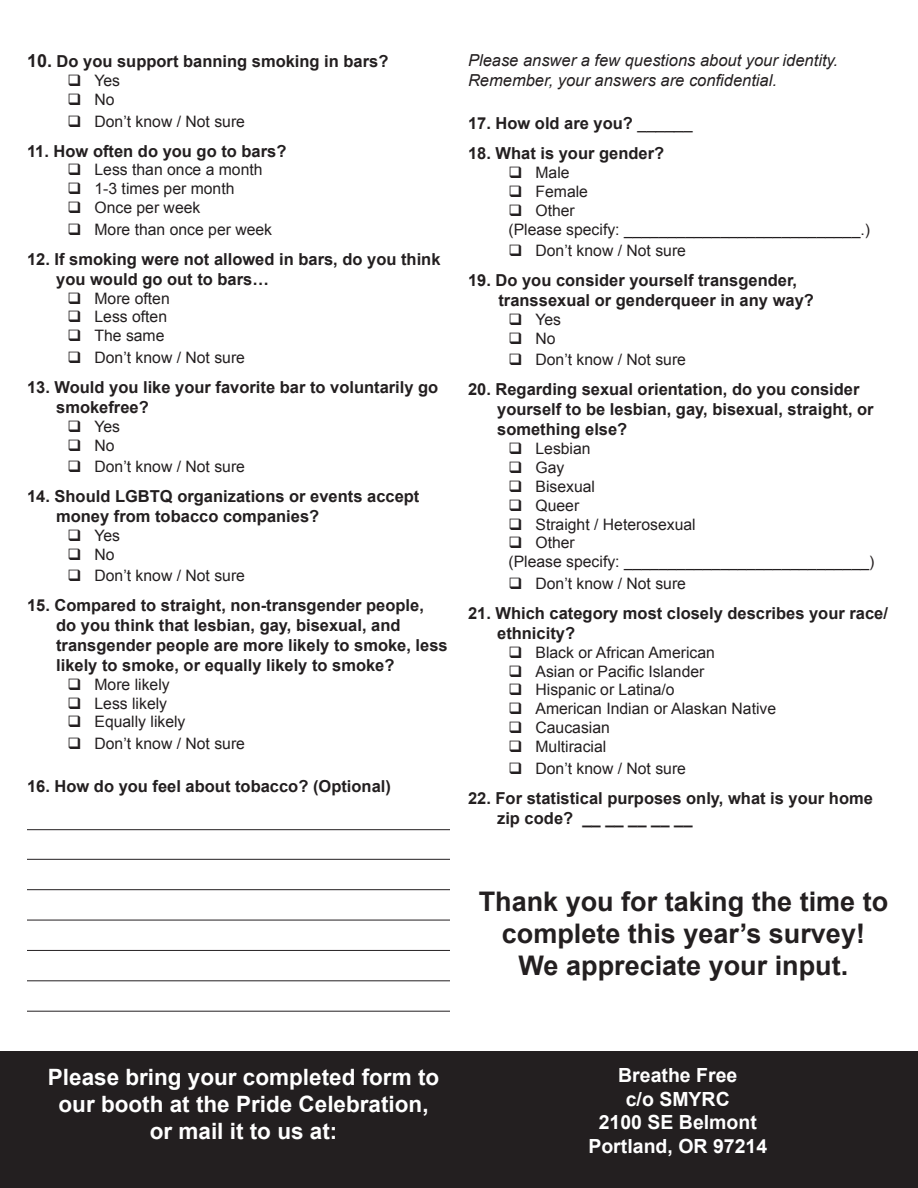
<style>
.page{position:relative;width:918px;height:1188px;background:#fff}
.page>*{position:absolute;margin:0;border:0;box-sizing:border-box;transform-origin:0 0}
.t1{font:700 27px/32.4px "Arial";color:#231f20;text-align:center}
.t2{font:700 22.5px/27px "Arial";color:#fff;text-align:center}
.t3{font:700 19.5px/23.4px "Arial";color:#fff;text-align:center}
.t4{font:700 16.5px/19.8px "Arial";color:#231f20}
.t5{font:italic 16.5px/19.8px "Arial";color:#231f20}
.t6{font:15.75px/18.9px "Arial";color:#231f20}
.s1{font-size:18px}
.s2{font-weight:400}
</style>
<div class="page">
<hr style="left:27px;top:829px;width:423px;height:1px;background:#231f20">
<hr style="left:27px;top:859px;width:423px;height:1px;background:#231f20">
<hr style="left:27px;top:889px;width:423px;height:1px;background:#231f20">
<hr style="left:27px;top:920px;width:423px;height:1px;background:#231f20">
<div style="left:0;top:1051px;width:918px;height:137px;background:#231f20"></div>
<hr style="left:27px;top:950px;width:423px;height:1px;background:#231f20">
<hr style="left:27px;top:981px;width:423px;height:1px;background:#231f20">
<hr style="left:27px;top:1011px;width:423px;height:1px;background:#231f20">
<p class="t4" style="left:27px;top:51px;width:363px"><span class="s1">10.</span> Do you support banning smoking in bars?</p>
<p class="t6" style="left:68px;top:71px;width:54px">❑ Yes</p>
<p class="t6" style="left:68px;top:90px;width:49px">❑ No</p>
<p class="t6" style="left:68px;top:112px;width:179px">❑ Don’t know / Not sure</p>
<p class="t4" style="left:27px;top:141px;width:261px">11. How often do you go to bars?</p>
<p class="t6" style="left:68px;top:160px;width:197px">❑ Less than once a month</p>
<p class="t6" style="left:68px;top:179px;width:169px">❑ 1-3 times per month</p>
<p class="t6" style="left:68px;top:198px;width:134px">❑ Once per week</p>
<p class="t6" style="left:68px;top:220px;width:206px">❑ More than once per week</p>
<p class="t4" style="left:56px;top:249px;width:386px;text-indent:-29px">12. If smoking were not allowed in bars, do you think you would go out to bars…</p>
<p class="t6" style="left:68px;top:289px;width:104px">❑ More often</p>
<p class="t6" style="left:68px;top:307px;width:101px">❑ Less often</p>
<p class="t6" style="left:68px;top:326px;width:99px">❑ The same</p>
<p class="t6" style="left:68px;top:348px;width:179px">❑ Don’t know / Not sure</p>
<p class="t4" style="left:56px;top:377px;width:384px;text-indent:-29px">13. Would you like your favorite bar to voluntarily go smokefree?</p>
<p class="t6" style="left:68px;top:417px;width:54px">❑ Yes</p>
<p class="t6" style="left:68px;top:436px;width:49px">❑ No</p>
<p class="t6" style="left:68px;top:457px;width:179px">❑ Don’t know / Not sure</p>
<p class="t4" style="left:56px;top:486px;width:365px;text-indent:-29px">14. Should LGBTQ organizations or events accept money from tobacco companies?</p>
<p class="t6" style="left:68px;top:526px;width:54px">❑ Yes</p>
<p class="t6" style="left:68px;top:545px;width:49px">❑ No</p>
<p class="t6" style="left:68px;top:566px;width:179px">❑ Don’t know / Not sure</p>
<p class="t4" style="left:56px;top:596px;width:393px;text-indent:-29px">15. Compared to straight, non-transgender people, do you think that lesbian, gay, bisexual, and transgender people are more likely to smoke, less likely to smoke, or equally likely to smoke?</p>
<p class="t6" style="left:68px;top:675px;width:104px">❑ More likely</p>
<p class="t6" style="left:68px;top:694px;width:101px">❑ Less likely</p>
<p class="t6" style="left:68px;top:712px;width:120px">❑ Equally likely</p>
<p class="t6" style="left:68px;top:734px;width:179px">❑ Don’t know / Not sure</p>
<p class="t4" style="left:27px;top:777px;width:365px">16. How do you feel about tobacco? (Optional)</p>
<p class="t5" style="left:468px;top:50px;width:372px">Please answer a few questions about your identity.<br>Remember, your answers are confidential.</p>
<p class="t4" style="left:468px;top:113px;width:226px">17. How old are you? <span class="s2">______</span></p>
<p class="t4" style="left:468px;top:143px;width:198px">18. What is your gender?</p>
<p class="t6" style="left:508px;top:163px;width:63px">❑ Male</p>
<p class="t6" style="left:508px;top:182px;width:81px">❑ Female</p>
<p class="t6" style="left:508px;top:201px;width:363px">❑ Other<br>(Please specify: ___________________________.)</p>
<p class="t6" style="left:508px;top:241px;width:179px">❑ Don’t know / Not sure</p>
<p class="t4" style="left:498px;top:271px;width:317px;text-indent:-30px">19. Do you consider yourself transgender, transsexual or genderqueer in any way?</p>
<p class="t6" style="left:508px;top:310px;width:54px">❑ Yes</p>
<p class="t6" style="left:508px;top:329px;width:49px">❑ No</p>
<p class="t6" style="left:508px;top:350px;width:179px">❑ Don’t know / Not sure</p>
<p class="t4" style="left:497px;top:380px;width:378px;text-indent:-29px">20. Regarding sexual orientation, do you consider yourself to be lesbian, gay, bisexual, straight, or something else?</p>
<p class="t6" style="left:508px;top:439px;width:84px">❑ Lesbian</p>
<p class="t6" style="left:508px;top:458px;width:57px">❑ Gay</p>
<p class="t6" style="left:508px;top:477px;width:88px">❑ Bisexual</p>
<p class="t6" style="left:508px;top:496px;width:72px">❑ Queer</p>
<p class="t6" style="left:508px;top:515px;width:189px">❑ Straight / Heterosexual</p>
<p class="t6" style="left:508px;top:533px;width:367px">❑ Other<br>(Please specify: ____________________________)</p>
<p class="t6" style="left:508px;top:574px;width:179px">❑ Don’t know / Not sure</p>
<p class="t4" style="left:497px;top:603px;width:392px;text-indent:-29px">21. Which category most closely describes your race/ ethnicity?</p>
<p class="t6" style="left:508px;top:643px;width:208px">❑ Black or African American</p>
<p class="t6" style="left:508px;top:662px;width:197px">❑ Asian or Pacific Islander</p>
<p class="t6" style="left:508px;top:680px;width:168px">❑ Hispanic or Latina/o</p>
<p class="t6" style="left:508px;top:699px;width:269px">❑ American Indian or Alaskan Native</p>
<p class="t6" style="left:508px;top:718px;width:103px">❑ Caucasian</p>
<p class="t6" style="left:508px;top:737px;width:99px">❑ Multiracial</p>
<p class="t6" style="left:508px;top:759px;width:179px">❑ Don’t know / Not sure</p>
<p class="t4" style="left:497px;top:788px;width:377px;text-indent:-29px">22. For statistical purposes only, what is your home zip code? __ __ __ __ __</p>
<h1 class="t1" style="left:479px;top:885px;width:411px">Thank you for taking the time to complete this year’s survey!<br>We appreciate your input.</h1>
<h2 class="t2" style="left:48px;top:1063px;width:393px">Please bring your completed form to our booth at the Pride Celebration, or mail it to us at:</h2>
<p class="t3" style="left:588px;top:1064px;width:180px">Breathe Free<br>c/o SMYRC<br>2100 SE Belmont<br>Portland, OR 97214</p>
</div>
